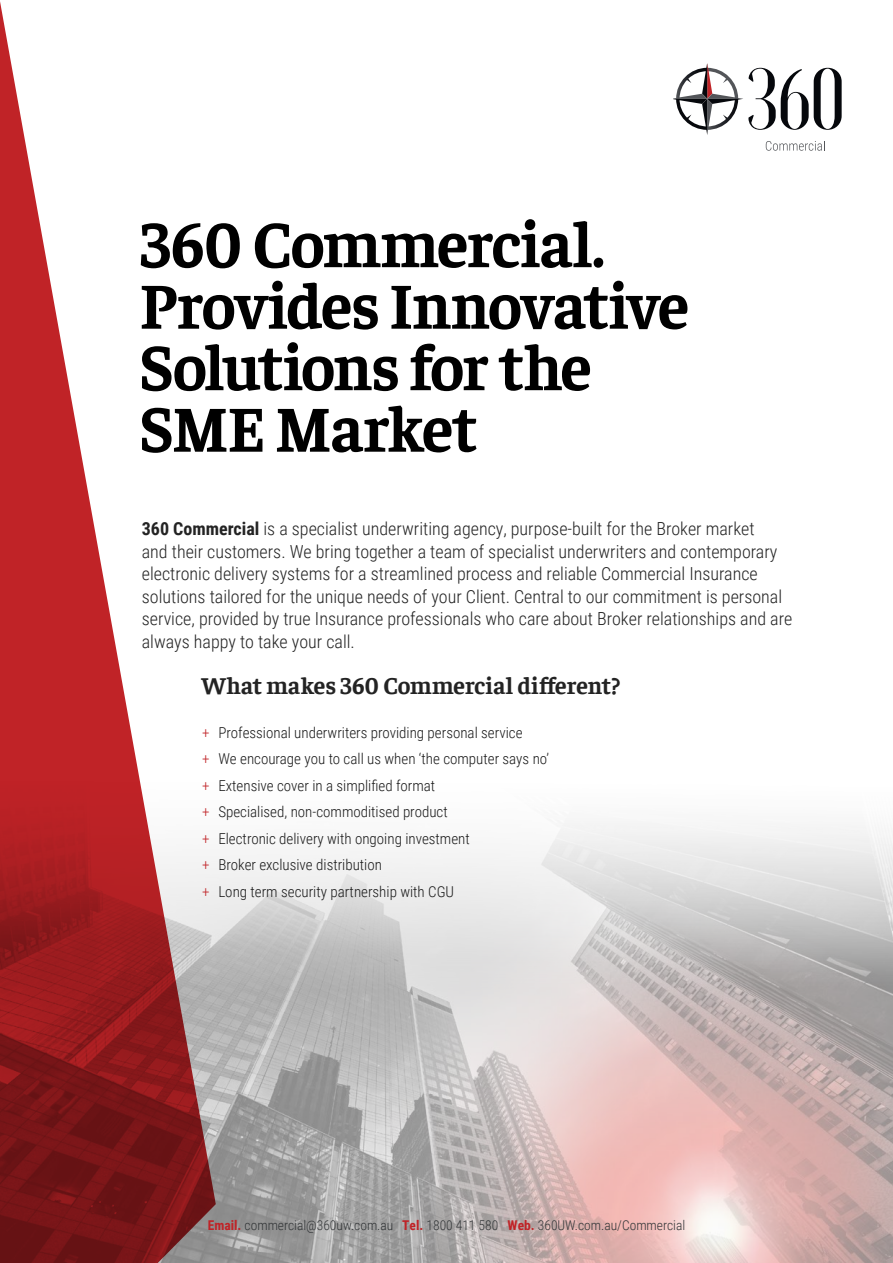
<style>
.page{position:relative;width:893px;height:1263px;background:#fff}
.page>*{position:absolute;margin:0;border:0;box-sizing:border-box;transform-origin:0 0}
.t1{font:700 66px/61.5px "Faustina";letter-spacing:-.02em;color:#000}
.t2{font:700 24px "Faustina";color:#232323}
.t3{font:300 18px/22.5px "Roboto Condensed";color:#232323}
.t4{font:300 15px/26.5px "Roboto Condensed";color:#191919}
.t5{font:300 13.5px "Roboto Condensed";color:#323537}
.s1{font-weight:700}
.s2{color:#c02327}
.s3{font-weight:700;color:#c02327}
</style>
<div class="page">
<img style="left:216px;top:823px;width:677px;height:440px">
<svg style="left:766px;top:141px;width:59px;height:10px"></svg>
<svg style="left:673px;top:64px;width:169px;height:71px"></svg>
<svg style="left:0;top:2px;width:216px;height:1261px"></svg>
<h1 class="t1" style="left:139px;top:209px;width:552px">360 Commercial.<br>Provides Innovative<br>Solutions for the<br>SME Market</h1>
<p class="t3" style="left:142px;top:517px;width:652px"><span class="s1">360 Commercial</span> is a specialist underwriting agency, purpose-built for the Broker market<br>and their customers. We bring together a team of specialist underwriters and contemporary electronic delivery systems for a streamlined process and reliable Commercial Insurance solutions tailored for the unique needs of your Client. Central to our commitment is personal service, provided by true Insurance professionals who care about Broker relationships and are always happy to take your call.</p>
<h2 class="t2" style="left:201px;top:669px;width:420px">What makes 360 Commercial different?</h2>
<p class="t4" style="left:202px;top:718px;width:348px"><span class="s2">+</span> Professional underwriters providing personal service<br><span class="s2">+</span> We encourage you to call us when ‘the computer says no’ <span class="s2">+</span> Extensive cover in a simplified format<br><span class="s2">+</span> Specialised, non-commoditised product<br><span class="s2">+</span> Electronic delivery with ongoing investment<br><span class="s2">+</span> Broker exclusive distribution<br><span class="s2">+</span> Long term security partnership with CGU</p>
<p class="t5" style="left:208px;top:1216px;width:479px"><span class="s3">Email.</span> commercial@360uw.com.au <span class="s3">Tel.</span> 1800 411 580 <span class="s3">Web.</span> 360UW.com.au/Commercial</p>
</div>
